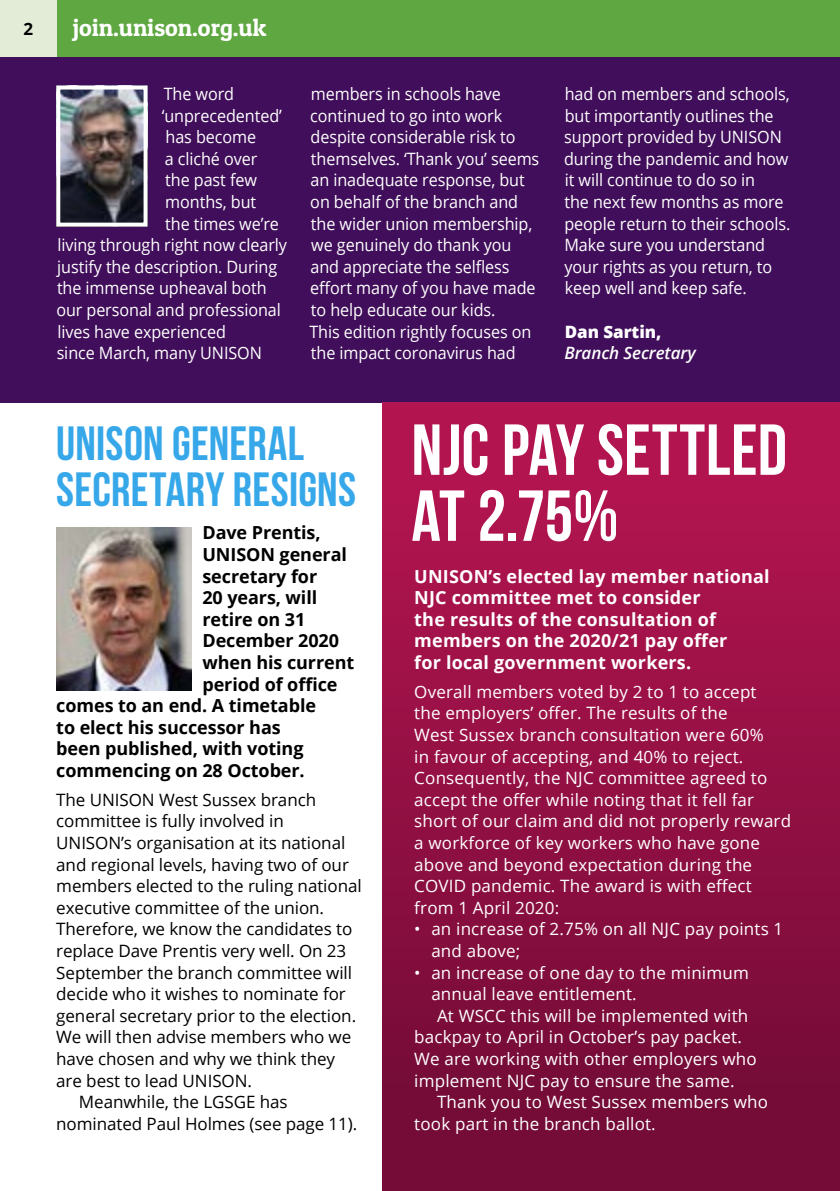
<style>
.page{position:relative;width:840px;height:1191px;background:#fff}
.page>*{position:absolute;margin:0;border:0;box-sizing:border-box;transform-origin:0 0}
.Heading__BEBAS{font:700 72px/66px "Bebas Neue";color:#fff}
.Heading__BEBAS-2{font:700 48px/46px "Bebas Neue";letter-spacing:.005em;color:#36a7e9}
.t1{font:24px "Patua One";color:#fff}
.Introduction_paragra{font:700 18px "Open Sans";letter-spacing:-.005em;color:#000}
.Introduction_paragra-2{font:700 18px/21.6px "Open Sans";letter-spacing:.01em;color:#fff}
.Main_body_text{font:17px/21.6px "Open Sans";letter-spacing:-.005em;color:#fff;scale:.95 1}
.Main_body_text-2{font:17px/21.6px "Open Sans";letter-spacing:-.005em;color:#fff}
.Main_body_text-3{font:17px/21.6px "Open Sans";letter-spacing:-.005em;color:#000}
.Main_body_text-4{font:italic 600 17px/21.6px "Open Sans";letter-spacing:-.005em;color:#fff}
.t2{font:700 17px "Open Sans";color:#000}
.s1{font-weight:800;font-style:normal}
</style>
<div class="page">
<div style="left:0;top:0;width:839px;height:402px;background:#400e5a"></div>
<div style="left:57px;top:0;width:782px;height:57px;background:#5fa841"></div>
<div style="left:0;top:0;width:57px;height:57px;background:#e3ecd7"></div>
<div style="left:382px;top:409px;width:457px;height:782px;background:linear-gradient(to bottom,#b71551,#6e0b35)"></div>
<img style="left:61px;top:90px;width:81px;height:132px">
<div style="left:56px;top:85px;width:91px;height:142px;border:4px solid #fff"></div>
<img style="left:56px;top:528px;width:135px;height:162px">
<p class="t2" style="left:23px;top:17px;width:11px">2</p>
<p class="t1" style="left:73px;top:13px;width:195px">join.unison.org.uk</p>
<p class="Main_body_text" style="left:164px;top:82px;width:76px">The word</p>
<p class="Main_body_text" style="left:162px;top:104px;width:128px">‘unprecedented’</p>
<p class="Main_body_text" style="left:165px;top:126px;width:97px">has become</p>
<p class="Main_body_text" style="left:165px;top:147px;width:99px">a cliché over</p>
<p class="Main_body_text" style="left:165px;top:169px;width:98px">the past few</p>
<p class="Main_body_text" style="left:165px;top:190px;width:97px">months, but</p>
<p class="Main_body_text" style="left:165px;top:212px;width:121px">the times we’re</p>
<p class="Main_body_text" style="left:57px;top:234px;width:243px">living through right now clearly</p>
<p class="Main_body_text" style="left:57px;top:255px;width:233px">justify the description. During</p>
<p class="Main_body_text" style="left:57px;top:277px;width:222px">the immense upheaval both</p>
<p class="Main_body_text" style="left:56px;top:298px;width:238px">our personal and professional</p>
<p class="Main_body_text" style="left:57px;top:320px;width:179px">lives have experienced</p>
<p class="Main_body_text" style="left:57px;top:342px;width:217px">since March, many UNISON</p>
<p class="Main_body_text" style="left:310px;top:82px;width:242px">members in schools have continued to go into work despite considerable risk to themselves. ‘Thank you’ seems an inadequate response, but on behalf of the branch and the wider union membership, we genuinely do thank you and appreciate the selfless effort many of you have made to help educate our kids.</p>
<p class="Main_body_text" style="left:309px;top:320px;width:235px">This edition rightly focuses on the impact coronavirus had</p>
<p class="Main_body_text" style="left:563px;top:82px;width:239px">had on members and schools, but importantly outlines the support provided by UNISON during the pandemic and how it will continue to do so in<br>the next few months as more people return to their schools.<br>Make sure you understand your rights as you return, to keep well and keep safe.</p>
<p class="Main_body_text-4" style="left:564px;top:320px;width:133px"><span class="s1">Dan Sartin,<br></span>Branch Secretary</p>
<p class="Heading__BEBAS-2" style="left:56px;top:420px;width:301px">UNISON GENERAL<br>SECRETARY RESIGNS</p>
<p class="Introduction_paragra" style="left:202px;top:520px;width:120px">Dave Prentis,</p>
<p class="Introduction_paragra" style="left:202px;top:541px;width:146px">UNISON general</p>
<p class="Introduction_paragra" style="left:202px;top:563px;width:116px">secretary for</p>
<p class="Introduction_paragra" style="left:202px;top:585px;width:116px">20 years, will</p>
<p class="Introduction_paragra" style="left:202px;top:606px;width:104px">retire on 31</p>
<p class="Introduction_paragra" style="left:202px;top:628px;width:138px">December 2020</p>
<p class="Introduction_paragra" style="left:202px;top:649px;width:153px">when his current</p>
<p class="Introduction_paragra" style="left:202px;top:671px;width:136px">period of office</p>
<p class="Introduction_paragra" style="left:56px;top:693px;width:261px">comes to an end. A timetable</p>
<p class="Introduction_paragra" style="left:56px;top:714px;width:226px">to elect his successor has</p>
<p class="Introduction_paragra" style="left:56px;top:736px;width:249px">been published, with voting</p>
<p class="Introduction_paragra" style="left:56px;top:757px;width:250px">commencing on 28 October.</p>
<p class="Main_body_text-3" style="left:56px;top:788px;width:307px">The UNISON West Sussex branch committee is fully involved in UNISON’s organisation at its national and regional levels, having two of our members elected to the ruling national executive committee of the union.<br>Therefore, we know the candidates to replace Dave Prentis very well. On 23<br>September the branch committee will decide who it wishes to nominate for general secretary prior to the election.<br>We will then advise members who we have chosen and why we think they are best to lead UNISON.</p>
<p class="Main_body_text-3" style="left:56px;top:1090px;width:302px;text-indent:23px">Meanwhile, the LGSGE has nominated Paul Holmes (see page 11).</p>
<p class="Heading__BEBAS" style="left:411px;top:416px;width:377px">NJC PAY SETTLED<br>AT 2.75%</p>
<p class="Introduction_paragra-2" style="left:414px;top:565px;width:356px">UNISON’s elected lay member national<br>NJC committee met to consider<br>the results of the consultation of members on the 2020/21 pay offer<br>for local government workers.</p>
<p class="Main_body_text-2" style="left:414px;top:680px;width:378px">Overall members voted by 2 to 1 to accept<br>the employers’ offer. The results of the<br>West Sussex branch consultation were 60%<br>in favour of accepting, and 40% to reject.<br>Consequently, the NJC committee agreed to accept the offer while noting that it fell far short of our claim and did not properly reward a workforce of key workers who have gone above and beyond expectation during the COVID pandemic. The award is with effect from 1 April 2020:</p>
<p class="Main_body_text-2" style="left:431px;top:918px;width:353px;text-indent:-17px">• an increase of 2.75% on all NJC pay points 1 and above;</p>
<p class="Main_body_text-2" style="left:431px;top:961px;width:319px;text-indent:-17px">• an increase of one day to the minimum annual leave entitlement.</p>
<p class="Main_body_text-2" style="left:414px;top:1004px;width:344px;text-indent:23px">At WSCC this will be implemented with backpay to April in October’s pay packet.<br>We are working with other employers who implement NJC pay to ensure the same.</p>
<p class="Main_body_text-2" style="left:414px;top:1090px;width:355px;text-indent:23px">Thank you to West Sussex members who took part in the branch ballot.</p>
</div>
